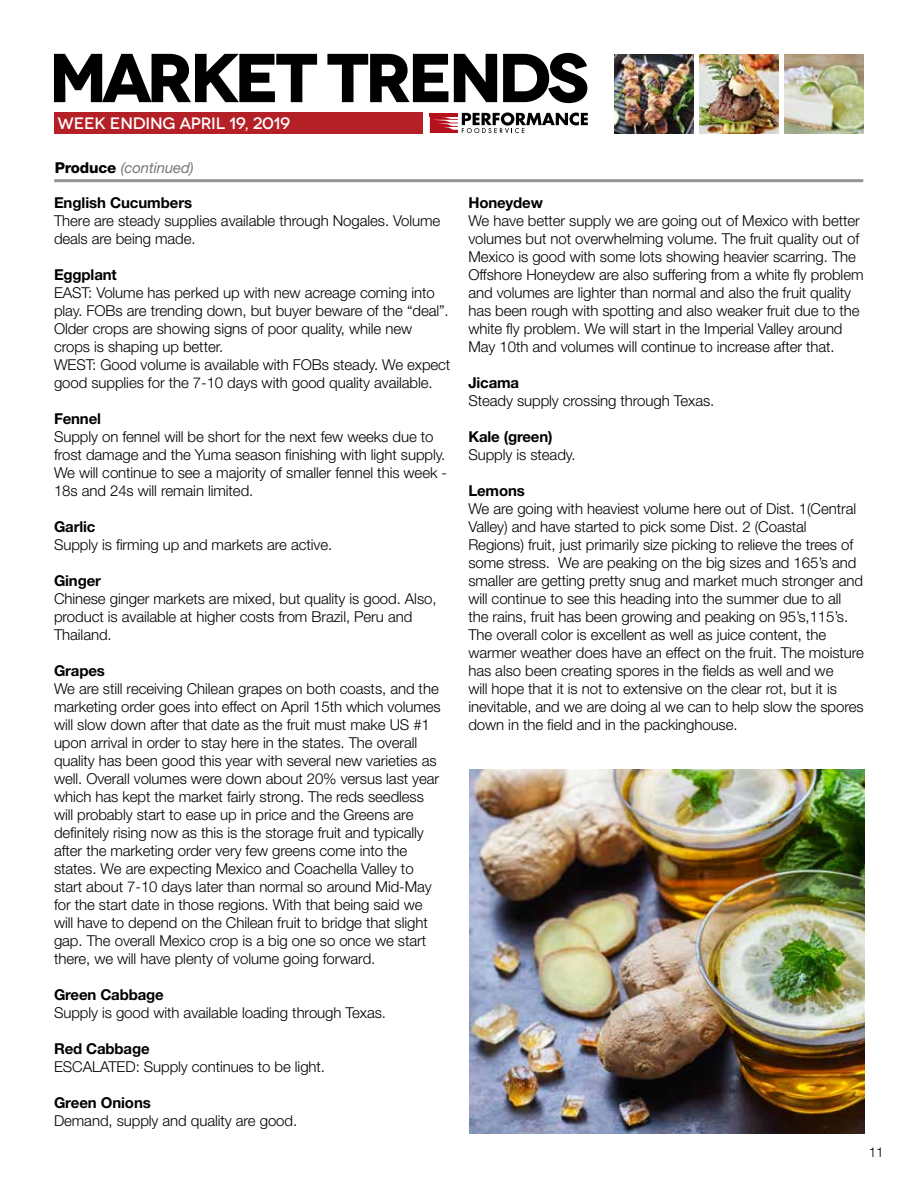
<style>
.page{position:relative;width:918px;height:1188px;background:#fff}
.page>*{position:absolute;margin:0;border:0;box-sizing:border-box;transform-origin:0 0}
.t1{font:700 69px "Novecentowide";letter-spacing:-.07em;color:#000}
.t2{font:500 16.5px "Novecentowide";letter-spacing:-.01em;color:#fff}
.t3{font:300 15px/18px "Helvetica Neue LT Std";letter-spacing:-.005em;color:#000}
.t4{font:700 15px "Helvetica Neue LT Std";letter-spacing:-.01em;color:#000}
.t5{font:italic 15px "Helvetica Neue LT Std";letter-spacing:-.01em;color:#77787b}
.t6{font:300 13.5px "Helvetica Neue LT Std";color:#000}
.s1{font-weight:800;font-style:normal;color:#000}
</style>
<div class="page">
<div style="left:55px;top:112px;width:368px;height:21px;background:#b42025"></div>
<svg style="left:430px;top:112px;width:158px;height:21px"></svg>
<img style="left:614px;top:54px;width:80px;height:79px">
<img style="left:785px;top:54px;width:79px;height:79px">
<img style="left:699px;top:54px;width:80px;height:79px">
<hr style="left:54px;top:179px;width:809px;height:3px;background:#939598">
<img style="left:470px;top:770px;width:395px;height:364px">
<h1 class="t1" style="left:49px;top:35px;width:542px">MARKET TRENDS</h1>
<p class="t2" style="left:58px;top:114px;width:234px">WEEK ENDING APRIL 19, 2019</p>
<p class="t5" style="left:55px;top:158px;width:141px"><span class="s1">Produce</span> (continued)</p>
<p class="t4" style="left:54px;top:194px;width:140px">English Cucumbers</p>
<p class="t3" style="left:54px;top:212px;width:388px">There are steady supplies available through Nogales. Volume deals are being made.</p>
<p class="t4" style="left:54px;top:266px;width:64px">Eggplant</p>
<p class="t3" style="left:54px;top:284px;width:398px">EAST: Volume has perked up with new acreage coming into play. FOBs are trending down, but buyer beware of the “deal”.<br>Older crops are showing signs of poor quality, while new crops is shaping up better.<br>WEST: Good volume is available with FOBs steady. We expect good supplies for the 7-10 days with good quality available.</p>
<p class="t4" style="left:54px;top:410px;width:49px">Fennel</p>
<p class="t3" style="left:54px;top:428px;width:395px">Supply on fennel will be short for the next few weeks due to frost damage and the Yuma season finishing with light supply.<br>We will continue to see a majority of smaller fennel this week - 18s and 24s will remain limited.</p>
<p class="t4" style="left:54px;top:518px;width:43px">Garlic</p>
<p class="t3" style="left:54px;top:536px;width:280px">Supply is firming up and markets are active.</p>
<p class="t4" style="left:54px;top:572px;width:49px">Ginger</p>
<p class="t3" style="left:54px;top:590px;width:384px">Chinese ginger markets are mixed, but quality is good. Also, product is available at higher costs from Brazil, Peru and<br>Thailand.</p>
<p class="t4" style="left:54px;top:662px;width:52px">Grapes</p>
<p class="t3" style="left:54px;top:680px;width:388px">We are still receiving Chilean grapes on both coasts, and the marketing order goes into effect on April 15th which volumes will slow down after that date as the fruit must make US #1 upon arrival in order to stay here in the states. The overall quality has been good this year with several new varieties as well. Overall volumes were down about 20% versus last year which has kept the market fairly strong. The reds seedless will probably start to ease up in price and the Greens are definitely rising now as this is the storage fruit and typically after the marketing order very few greens come into the states. We are expecting Mexico and Coachella Valley to start about 7-10 days later than normal so around Mid-May for the start date in those regions. With that being said we will have to depend on the Chilean fruit to bridge that slight gap. The overall Mexico crop is a big one so once we start there, we will have plenty of volume going forward.</p>
<p class="t4" style="left:54px;top:986px;width:111px">Green Cabbage</p>
<p class="t3" style="left:54px;top:1004px;width:334px">Supply is good with available loading through Texas.</p>
<p class="t4" style="left:54px;top:1040px;width:97px">Red Cabbage</p>
<p class="t3" style="left:54px;top:1058px;width:273px">ESCALATED: Supply continues to be light.</p>
<p class="t4" style="left:54px;top:1094px;width:98px">Green Onions</p>
<p class="t3" style="left:54px;top:1112px;width:245px">Demand, supply and quality are good.</p>
<p class="t4" style="left:468px;top:194px;width:76px">Honeydew</p>
<p class="t3" style="left:468px;top:212px;width:397px">We have better supply we are going out of Mexico with better volumes but not overwhelming volume. The fruit quality out of Mexico is good with some lots showing heavier scarring. The Offshore Honeydew are also suffering from a white fly problem and volumes are lighter than normal and also the fruit quality has been rough with spotting and also weaker fruit due to the white fly problem. We will start in the Imperial Valley around May 10th and volumes will continue to increase after that.</p>
<p class="t4" style="left:468px;top:374px;width:52px">Jicama</p>
<p class="t3" style="left:468px;top:392px;width:247px">Steady supply crossing through Texas.</p>
<p class="t4" style="left:468px;top:428px;width:86px">Kale (green)</p>
<p class="t3" style="left:468px;top:446px;width:109px">Supply is steady.</p>
<p class="t4" style="left:468px;top:482px;width:58px">Lemons</p>
<p class="t3" style="left:468px;top:500px;width:397px">We are going with heaviest volume here out of Dist. 1(Central Valley) and have started to pick some Dist. 2 (Coastal Regions) fruit, just primarily size picking to relieve the trees of some stress. We are peaking on the big sizes and 165’s and smaller are getting pretty snug and market much stronger and will continue to see this heading into the summer due to all the rains, fruit has been growing and peaking on 95’s,115’s.<br>The overall color is excellent as well as juice content, the warmer weather does have an effect on the fruit. The moisture has also been creating spores in the fields as well and we<br>will hope that it is not to extensive on the clear rot, but it is inevitable, and we are doing al we can to help slow the spores down in the field and in the packinghouse.</p>
<p class="t6" style="left:869px;top:1144px;width:17px">11</p>
</div>
